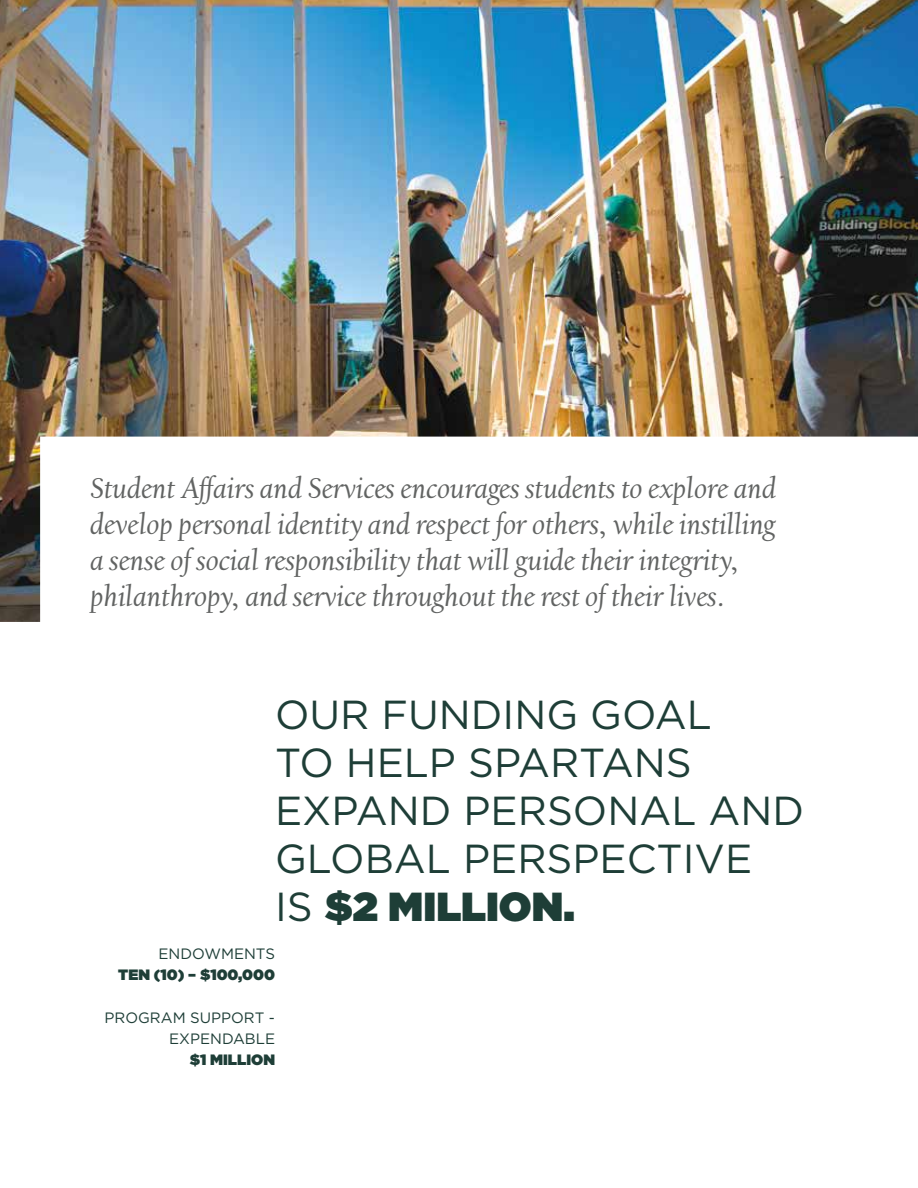
<style>
.page{position:relative;width:918px;height:1188px;background:#fff}
.page>*{position:absolute;margin:0;border:0;box-sizing:border-box;transform-origin:0 0}
.t1{font:40.5px/48px "Gotham";color:#1e3e37}
.t2{font:italic 30px/36px "Californian FB Text";color:#616362}
.t3{font:15px/21.3px "Gotham";color:#1e3e37;text-align:right}
.t4{font:900 15px "Gotham";color:#1e3e37}
.s1{font-weight:900}
</style>
<div class="page">
<img style="left:0;top:0;width:918px;height:622px">
<p class="t2" style="left:91px;top:470px;width:687px">Student Affairs and Services encourages students to explore and develop personal identity and respect for others, while instilling a sense of social responsibility that will guide their integrity, philanthropy, and service throughout the rest of their lives.</p>
<h1 class="t1" style="left:275px;top:690px;width:531px">OUR FUNDING GOAL<br>TO HELP SPARTANS<br>EXPAND PERSONAL AND<br>GLOBAL PERSPECTIVE<br>IS <span class="s1">$2 MILLION.</span></h1>
<p class="t3" style="left:159px;top:943px;width:118px">ENDOWMENTS</p>
<p class="t4" style="left:118px;top:964px;width:158px">TEN (10) – $100,000</p>
<p class="t3" style="left:105px;top:1007px;width:172px">PROGRAM SUPPORT -<br>EXPENDABLE</p>
<p class="t4" style="left:190px;top:1049px;width:87px">$1 MILLION</p>
</div>
